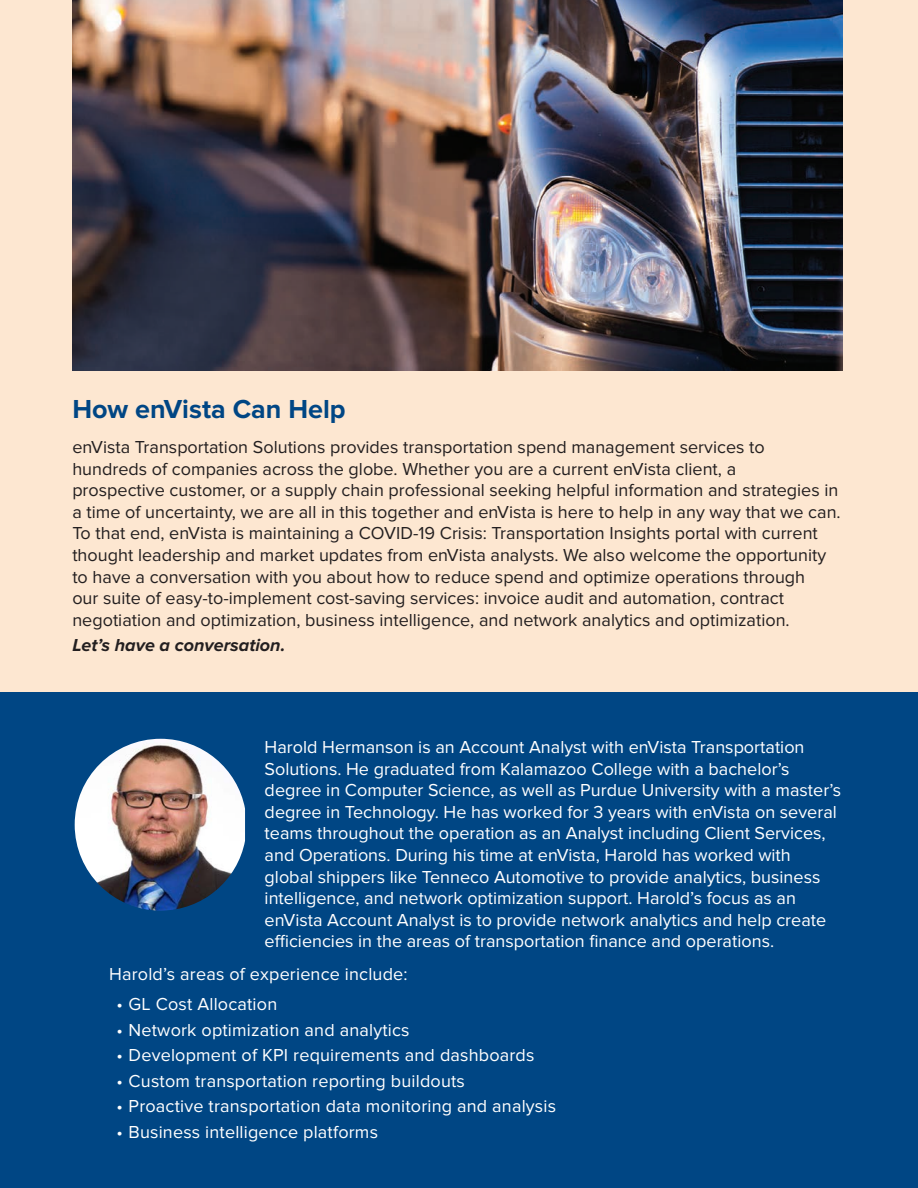
<style>
.page{position:relative;width:918px;height:1188px;background:#fde7d1}
.page>*{position:absolute;margin:0;border:0;box-sizing:border-box;transform-origin:0 0}
.t1{font:700 27px "Proxima Nova";color:#004684}
.t2{font:italic 27px "Georgia";color:#fff}
.t3{font:18px/21.6px "Proxima Nova";color:#fff}
.t4{font:18px/21.6px "Proxima Nova";color:#231f20}
.t5{font:italic 700 18px "Proxima Nova";color:#231f20}
</style>
<div class="page">
<div style="left:0;top:693px;width:918px;height:495px;background:#004684"></div>
<img style="left:75px;top:739px;width:170px;height:172px">
<img style="left:72px;top:0;width:770px;height:370px">
<p class="t1" style="left:72px;top:393px;width:275px">How enVista Can Help</p>
<p class="t4" style="left:72px;top:437px;width:770px">enVista Transportation Solutions provides transportation spend management services to hundreds of companies across the globe. Whether you are a current enVista client, a<br>prospective customer, or a supply chain professional seeking helpful information and strategies in a time of uncertainty, we are all in this together and enVista is here to help in any way that we can.<br>To that end, enVista is maintaining a COVID-19 Crisis: Transportation Insights portal with current thought leadership and market updates from enVista analysts. We also welcome the opportunity to have a conversation with you about how to reduce spend and optimize operations through<br>our suite of easy-to-implement cost-saving services: invoice audit and automation, contract negotiation and optimization, business intelligence, and network analytics and optimization.</p>
<p class="t5" style="left:72px;top:635px;width:214px">Let’s have a conversation.</p>
<p class="t3" style="left:265px;top:737px;width:578px">Harold Hermanson is an Account Analyst with enVista Transportation Solutions. He graduated from Kalamazoo College with a bachelor’s degree in Computer Science, as well as Purdue University with a master’s degree in Technology. He has worked for 3 years with enVista on several teams throughout the operation as an Analyst including Client Services, and Operations. During his time at enVista, Harold has worked with global shippers like Tenneco Automotive to provide analytics, business intelligence, and network optimization support. Harold’s focus as an enVista Account Analyst is to provide network analytics and help create efficiencies in the areas of transportation finance and operations.</p>
<p class="t3" style="left:109px;top:964px;width:300px">Harold’s areas of experience include:</p>
<p class="t3" style="left:117px;top:994px;width:162px">• GL Cost Allocation</p>
<p class="t3" style="left:117px;top:1019px;width:294px">• Network optimization and analytics</p>
<p class="t3" style="left:117px;top:1045px;width:419px">• Development of KPI requirements and dashboards</p>
<p class="t3" style="left:117px;top:1070px;width:350px">• Custom transportation reporting buildouts</p>
<p class="t3" style="left:117px;top:1096px;width:441px">• Proactive transportation data monitoring and analysis</p>
<p class="t3" style="left:117px;top:1121px;width:263px">• Business intelligence platforms</p>
<h1 class="t2" style="left:174px;top:1108px;width:105px">enSights</h1>
</div>
